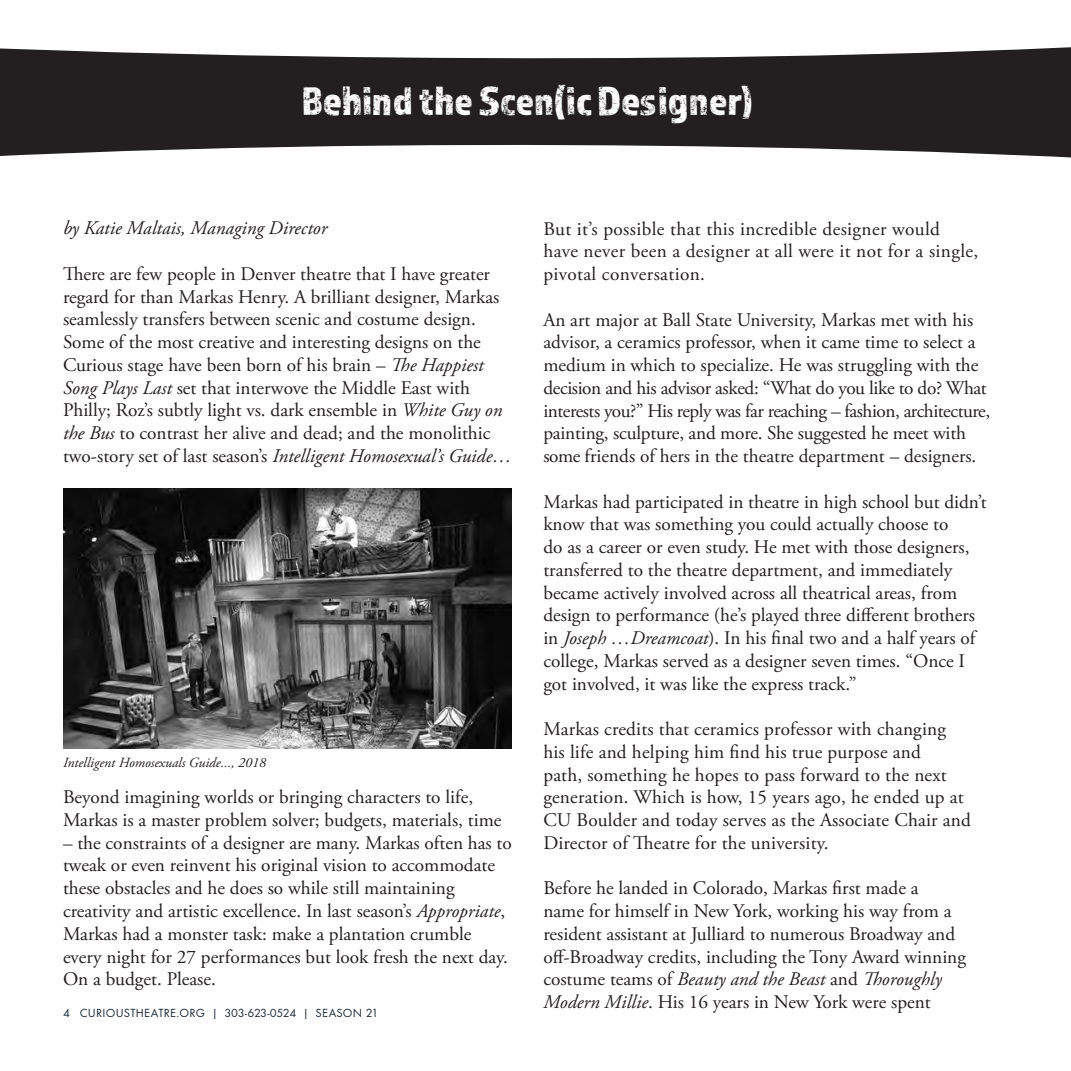
<style>
.page{position:relative;width:1071px;height:1071px;background:#fff}
.page>*{position:absolute;margin:0;border:0;box-sizing:border-box;transform-origin:0 0}
.t1{font:42px "Almaq Rough";color:#fff}
.t2{font:19.25px/22.8px "Adobe Garamond Pro";color:#231f20}
.t3{font:19.25px/22.8px "Adobe Garamond Pro";letter-spacing:.02em;color:#231f20}
.t4{font:italic 19.25px "Adobe Garamond Pro";color:#231f20}
.t5{font:italic 14px "Adobe Garamond Pro";color:#231f20}
.t6{font:12.25px "Futura Book DTC";letter-spacing:.02em;color:#1c2b39}
.s1{font-style:italic}
</style>
<div class="page">
<svg style="left:0;top:47px;width:1071px;height:111px;background:#444142"></svg>
<img style="left:63px;top:488px;width:449px;height:260px">
<h1 class="t1" style="left:302px;top:75px;width:453px">Behind the Scen(ic Designer)</h1>
<p class="t4" style="left:63px;top:217px;width:266px">by Katie Maltais, Managing Director</p>
<p class="t2" style="left:63px;top:263px;width:450px">There are few people in Denver theatre that I have greater regard for than Markas Henry. A brilliant designer, Markas seamlessly transfers between scenic and costume design.<br>Some of the most creative and interesting designs on the Curious stage have been born of his brain – <span class="s1">The Happiest Song Plays Last</span> set that interwove the Middle East with Philly; Roz’s subtly light vs. dark ensemble in <span class="s1">White Guy on the Bus</span> to contrast her alive and dead; and the monolithic two-story set of last season’s <span class="s1">Intelligent Homosexual’s Guide…</span></p>
<p class="t5" style="left:63px;top:754px;width:205px">Intelligent Homosexuals Guide..., 2018</p>
<p class="t2" style="left:63px;top:786px;width:440px">Beyond imagining worlds or bringing characters to life,<br>Markas is a master problem solver; budgets, materials, time</p>
<p class="t2" style="left:63px;top:832px;width:450px">– the constraints of a designer are many. Markas often has to tweak or even reinvent his original vision to accommodate these obstacles and he does so while still maintaining creativity and artistic excellence. In last season’s <span class="s1">Appropriate</span>, Markas had a monster task: make a plantation crumble every night for 27 performances but look fresh the next day.<br>On a budget. Please.</p>
<p class="t6" style="left:63px;top:1006px;width:317px">4 CURIOUSTHEATRE.ORG | 303-623-0524 | SEASON 21</p>
<p class="t3" style="left:543px;top:218px;width:436px">But it’s possible that this incredible designer would have never been a designer at all were it not for a single, pivotal conversation.</p>
<p class="t2" style="left:543px;top:309px;width:448px">An art major at Ball State University, Markas met with his advisor, a ceramics professor, when it came time to select a medium in which to specialize. He was struggling with the decision and his advisor asked: “What do you like to do? What interests you?” His reply was far reaching – fashion, architecture, painting, sculpture, and more. She suggested he meet with some friends of hers in the theatre department – designers.</p>
<p class="t2" style="left:543px;top:491px;width:445px">Markas had participated in theatre in high school but didn’t know that was something you could actually choose to<br>do as a career or even study. He met with those designers, transferred to the theatre department, and immediately became actively involved across all theatrical areas, from design to performance (he’s played three different brothers in <span class="s1">Joseph …Dreamcoat</span>). In his final two and a half years of college, Markas served as a designer seven times. “Once I got involved, it was like the express track.”</p>
<p class="t2" style="left:543px;top:718px;width:429px">Markas credits that ceramics professor with changing his life and helping him find his true purpose and<br>path, something he hopes to pass forward to the next generation. Which is how, 15 years ago, he ended up at CU Boulder and today serves as the Associate Chair and Director of Theatre for the university.</p>
<p class="t2" style="left:543px;top:878px;width:424px">Before he landed in Colorado, Markas first made a<br>name for himself in New York, working his way from a resident assistant at Julliard to numerous Broadway and off-Broadway credits, including the Tony Award winning costume teams of <span class="s1">Beauty and the Beast</span> and <span class="s1">Thoroughly Modern Millie</span>. His 16 years in New York were spent</p>
</div>
